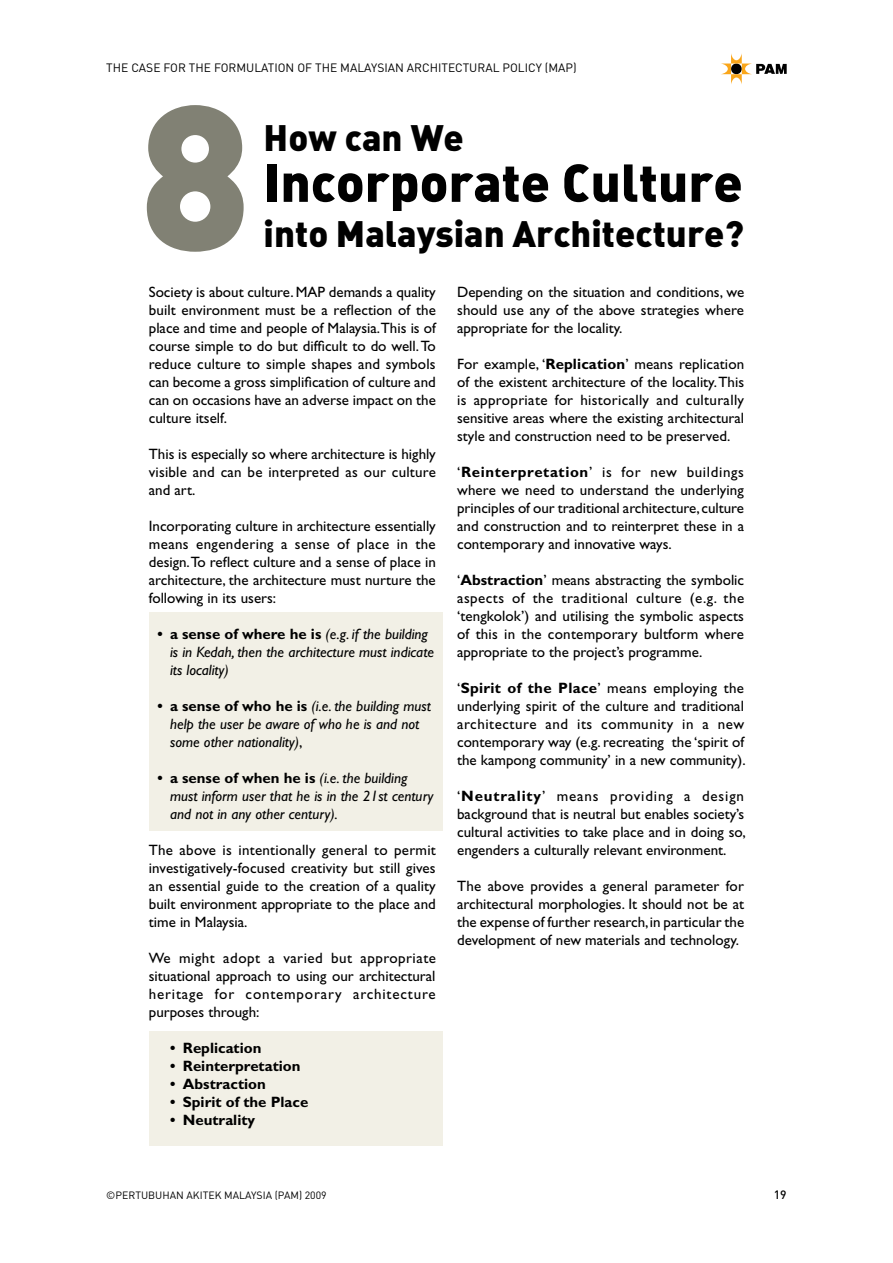
<style>
.page{position:relative;width:893px;height:1263px;background:#fff}
.page>*{position:absolute;margin:0;border:0;box-sizing:border-box;transform-origin:0 0}
.t1{font:900 202.5px "DIN";color:#818174}
.t2{font:52.5px "DIN Black Alternate";color:#000}
.t3{font:36.3px "DIN Black Alternate";color:#000}
.t4{font:15px/18px "Gill Sans Std";color:#000;text-align:justify}
.t5{font:italic 15px/18px "Gill Sans Std";color:#000}
.t6{font:700 15px "Gill Sans Std";color:#000}
.t7{font:12px "DIN";color:#000}
.t8{font:500 12px "DIN";color:#000}
.t9{font:10.5px "DIN";color:#000}
.s1{font-weight:700;font-style:normal}
.s2{font-style:normal}
.s3{font-weight:700}
</style>
<div class="page">
<div style="left:149px;top:612px;width:293px;height:219px;background:#f2f0e6"></div>
<div style="left:149px;top:1031px;width:293px;height:114px;background:#f2f0e6"></div>
<svg style="left:721px;top:53px;width:66px;height:31px"></svg>
<p class="t7" style="left:106px;top:61px;width:472px">THE CASE FOR THE FORMULATION OF THE MALAYSIAN ARCHITECTURAL POLICY (MAP)</p>
<h1 class="t1" style="left:139px;top:42px;width:114px">8</h1>
<h3 class="t3" style="left:264px;top:113px;width:202px">How can We</h3>
<h2 class="t2" style="left:264px;top:148px;width:481px">Incorporate Culture</h2>
<h3 class="t3" style="left:264px;top:210px;width:482px">into Malaysian Architecture?</h3>
<p class="t4" style="left:149px;top:283px;width:289px">Society is about culture. MAP demands a quality built environment must be a reflection of the place and time and people of Malaysia.This is of course simple to do but difficult to do well. To reduce culture to simple shapes and symbols can become a gross simplification of culture and can on occasions have an adverse impact on the culture itself.</p>
<p class="t4" style="left:149px;top:445px;width:289px">This is especially so where architecture is highly visible and can be interpreted as our culture and art.</p>
<p class="t4" style="left:149px;top:517px;width:288px">Incorporating culture in architecture essentially means engendering a sense of place in the design.To reflect culture and a sense of place in architecture, the architecture must nurture the following in its users:</p>
<p class="t5" style="left:170px;top:625px;width:266px;text-indent:-13px"><span class="s1">• a sense of where he is</span> (e.g. if the building is in Kedah, then the architecture must indicate its locality)</p>
<p class="t5" style="left:170px;top:697px;width:262px;text-indent:-13px"><span class="s1">• a sense of who he is</span> (i.e. the building must help the user be aware of who he is and not some other nationality)<span class="s2">,</span></p>
<p class="t5" style="left:170px;top:769px;width:265px;text-indent:-13px"><span class="s1">• a sense of when he is</span> (i.e. the building must inform user that he is in the 21st century and not in any other century).</p>
<p class="t4" style="left:149px;top:841px;width:289px">The above is intentionally general to permit investigatively-focused creativity but still gives an essential guide to the creation of a quality built environment appropriate to the place and time in Malaysia.</p>
<p class="t4" style="left:149px;top:949px;width:289px">We might adopt a varied but appropriate situational approach to using our architectural heritage for contemporary architecture purposes through:</p>
<p class="t6" style="left:170px;top:1039px;width:93px">• Replication</p>
<p class="t6" style="left:170px;top:1057px;width:132px">• Reinterpretation</p>
<p class="t6" style="left:170px;top:1075px;width:97px">• Abstraction</p>
<p class="t6" style="left:170px;top:1093px;width:140px">• Spirit of the Place</p>
<p class="t6" style="left:170px;top:1111px;width:87px">• Neutrality</p>
<p class="t4" style="left:457px;top:283px;width:289px">Depending on the situation and conditions, we should use any of the above strategies where appropriate for the locality.</p>
<p class="t4" style="left:457px;top:355px;width:289px">For example, ‘<span class="s3">Replication</span>’ means replication of the existent architecture of the locality. This is appropriate for historically and culturally sensitive areas where the existing architectural style and construction need to be preserved.</p>
<p class="t4" style="left:457px;top:463px;width:288px">‘<span class="s3">Reinterpretation</span>’ is for new buildings where we need to understand the underlying principles of our traditional architecture, culture and construction and to reinterpret these in a contemporary and innovative ways.</p>
<p class="t4" style="left:457px;top:571px;width:289px">‘<span class="s3">Abstraction</span>’ means abstracting the symbolic aspects of the traditional culture (e.g. the ‘tengkolok’) and utilising the symbolic aspects of this in the contemporary bultform where appropriate to the project’s programme.</p>
<p class="t4" style="left:457px;top:679px;width:290px">‘<span class="s3">Spirit of the Place</span>’ means employing the underlying spirit of the culture and traditional architecture and its community in a new contemporary way (e.g. recreating the ‘spirit of the kampong community’ in a new community).</p>
<p class="t4" style="left:457px;top:787px;width:290px">‘<span class="s3">Neutrality</span>’ means providing a design background that is neutral but enables society’s cultural activities to take place and in doing so, engenders a culturally relevant environment.</p>
<p class="t4" style="left:457px;top:877px;width:289px">The above provides a general parameter for architectural morphologies. It should not be at the expense of further research, in particular the development of new materials and technology.</p>
<p class="t9" style="left:106px;top:1189px;width:222px">©PERTUBUHAN AKITEK MALAYSIA (PAM) 2009</p>
<p class="t8" style="left:774px;top:1187px;width:14px">19</p>
</div>
